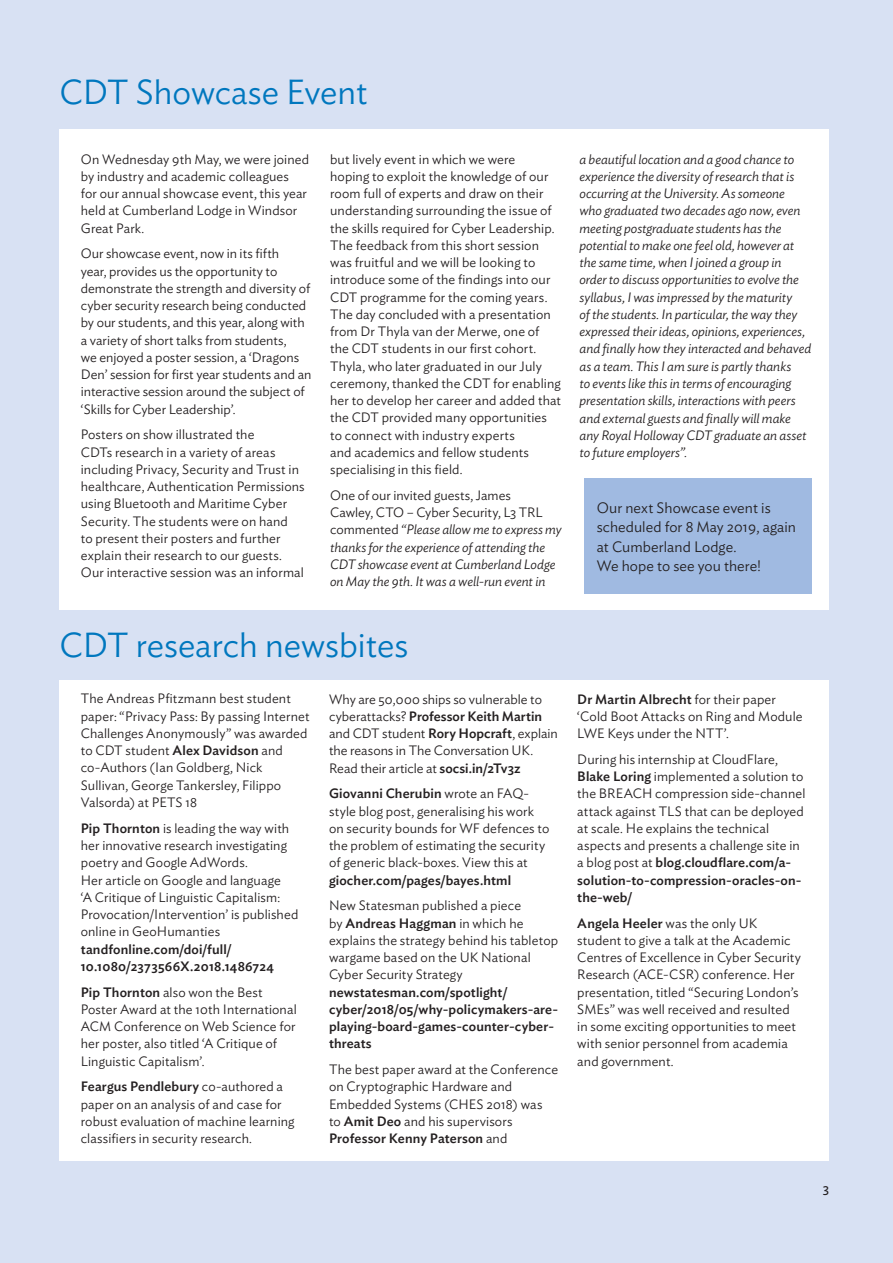
<style>
.page{position:relative;width:893px;height:1263px;background:#d8e1f3}
.page>*{position:absolute;margin:0;border:0;box-sizing:border-box;transform-origin:0 0}
.t1{font:300 34.5px "Ideal Sans";color:#0077be}
.t2{font:300 15px/19.5px "Ideal Sans";letter-spacing:.005em;color:#231f20}
.t3{font:300 13.5px/17.2px "Ideal Sans";letter-spacing:.005em;color:#231f20}
.t4{font:italic 300 13.5px/17.2px "Ideal Sans";letter-spacing:-.005em;color:#231f20}
.t5{font:500 13.5px/17.2px "Ideal Sans";letter-spacing:.01em;color:#231f20}
.t6{font:13.5px "Ideal Sans";color:#231f20}
.s1{font-style:normal}
.s2{font-weight:500}
</style>
<div class="page">
<div style="left:60px;top:129px;width:769px;height:480px;background:#fff"></div>
<div style="left:60px;top:680px;width:769px;height:481px;background:#fff"></div>
<div style="left:584px;top:478px;width:228px;height:116px;background:#a0bae1"></div>
<h1 class="t1" style="left:60px;top:66px;width:310px">CDT Showcase Event</h1>
<p class="t3" style="left:81px;top:149px;width:230px">On Wednesday 9th May, we were joined by industry and academic colleagues<br>for our annual showcase event, this year held at Cumberland Lodge in Windsor<br>Great Park.</p>
<p class="t3" style="left:81px;top:244px;width:232px">Our showcase event, now in its fifth<br>year, provides us the opportunity to demonstrate the strength and diversity of cyber security research being conducted by our students, and this year, along with a variety of short talks from students,<br>we enjoyed a poster session, a ‘Dragons Den’ session for first year students and an interactive session around the subject of ‘Skills for Cyber Leadership’.</p>
<p class="t3" style="left:81px;top:425px;width:225px">Posters on show illustrated the<br>CDTs research in a variety of areas including Privacy, Security and Trust in healthcare, Authentication Permissions using Bluetooth and Maritime Cyber Security. The students were on hand<br>to present their posters and further explain their research to our guests.<br>Our interactive session was an informal</p>
<p class="t3" style="left:330px;top:149px;width:232px">but lively event in which we were<br>hoping to exploit the knowledge of our room full of experts and draw on their understanding surrounding the issue of the skills required for Cyber Leadership.<br>The feedback from this short session was fruitful and we will be looking to introduce some of the findings into our CDT programme for the coming years.<br>The day concluded with a presentation from Dr Thyla van der Merwe, one of the CDT students in our first cohort.<br>Thyla, who later graduated in our July ceremony, thanked the CDT for enabling her to develop her career and added that the CDT provided many opportunities to connect with industry experts<br>and academics and fellow students specialising in this field.</p>
<p class="t4" style="left:330px;top:485px;width:233px"><span class="s1">One of our invited guests, James<br>Cawley, CTO – Cyber Security, L3 TRL commented</span> “Please allow me to express my thanks for the experience of attending the CDT showcase event at Cumberland Lodge on May the 9th. It was a well-run event in</p>
<p class="t4" style="left:579px;top:149px;width:233px">a beautiful location and a good chance to experience the diversity of research that is occurring at the University. As someone<br>who graduated two decades ago now, even meeting postgraduate students has the potential to make one feel old, however at the same time, when I joined a group in order to discuss opportunities to evolve the syllabus, I was impressed by the maturity<br>of the students. In particular, the way they expressed their ideas, opinions, experiences, and finally how they interacted and behaved as a team. This I am sure is partly thanks<br>to events like this in terms of encouraging presentation skills, interactions with peers and external guests and finally will make any Royal Holloway CDT graduate an asset to future employers”.</p>
<p class="t2" style="left:597px;top:497px;width:201px">Our next Showcase event is scheduled for 8 May 2019, again at Cumberland Lodge.<br>We hope to see you there!</p>
<h1 class="t1" style="left:60px;top:619px;width:350px">CDT research newsbites</h1>
<p class="t3" style="left:81px;top:689px;width:230px">The Andreas Pfitzmann best student paper: “Privacy Pass: By passing Internet Challenges Anonymously” was awarded to CDT student <span class="s2">Alex Davidson</span> and co-Authors (Ian Goldberg, Nick Sullivan, George Tankersley, Filippo Valsorda) at PETS 18</p>
<p class="t3" style="left:81px;top:818px;width:219px"><span class="s2">Pip Thornton</span> is leading the way with her innovative research investigating poetry and Google AdWords.<br>Her article on Google and language<br>‘A Critique of Linguistic Capitalism:<br>Provocation/Intervention’ is published online in GeoHumanties</p>
<p class="t5" style="left:81px;top:939px;width:195px">tandfonline.com/doi/full/<br>10.1080/2373566X.2018.1486724</p>
<p class="t3" style="left:81px;top:982px;width:217px"><span class="s2">Pip Thornton</span> also won the Best Poster Award at the 10th International ACM Conference on Web Science for her poster, also titled ‘A Critique of Linguistic Capitalism’.</p>
<p class="t3" style="left:81px;top:1077px;width:215px"><span class="s2">Feargus Pendlebury</span> co-authored a paper on an analysis of and case for robust evaluation of machine learning classifiers in security research.</p>
<p class="t3" style="left:329px;top:689px;width:230px">Why are 50,000 ships so vulnerable to cyberattacks? <span class="s2">Professor Keith Martin </span>and CDT student <span class="s2">Rory Hopcraft</span>, explain the reasons in The Conversation UK.<br>Read their article at <span class="s2">socsi.in/2Tv3z</span></p>
<p class="t3" style="left:329px;top:784px;width:222px"><span class="s2">Giovanni Cherubin</span> wrote an FAQ&shy;style blog post, generalising his work on security bounds for WF defences to the problem of estimating the security of generic black-boxes. View this at</p>
<p class="t5" style="left:329px;top:870px;width:184px">giocher.com/pages/bayes.html</p>
<p class="t3" style="left:329px;top:896px;width:231px">New Statesman published a piece<br>by <span class="s2">Andreas Haggman</span> in which he explains the strategy behind his tabletop wargame based on the UK National<br>Cyber Security Strategy</p>
<p class="t5" style="left:329px;top:982px;width:231px">newstatesman.com/spotlight/ cyber/2018/05/why-policymakers-are&shy;playing-board-games-counter-cyber&shy;threats</p>
<p class="t3" style="left:329px;top:1060px;width:231px">The best paper award at the Conference on Cryptographic Hardware and<br>Embedded Systems (CHES 2018) was<br>to <span class="s2">Amit Deo</span> and his supervisors<br><span class="s2">Professor Kenny Paterson</span> and</p>
<p class="t3" style="left:577px;top:689px;width:227px"><span class="s2">Dr Martin Albrecht</span> for their paper ‘Cold Boot Attacks on Ring and Module<br>LWE Keys under the NTT’.</p>
<p class="t3" style="left:577px;top:749px;width:230px">During his internship at CloudFlare, <span class="s2">Blake Loring</span> implemented a solution to the BREACH compression side-channel attack against TLS that can be deployed at scale. He explains the technical aspects and presents a challenge site in a blog post at <span class="s2">blog.cloudflare.com/a&shy;solution-to-compression-oracles-on&shy;the-web/</span></p>
<p class="t3" style="left:577px;top:913px;width:225px"><span class="s2">Angela Heeler</span> was the only UK student to give a talk at the Academic Centres of Excellence in Cyber Security Research (ACE-CSR) conference. Her presentation, titled “Securing London’s SMEs” was well received and resulted in some exciting opportunities to meet with senior personnel from academia and government.</p>
<p class="t6" style="left:823px;top:1178px;width:8px">3</p>
</div>
